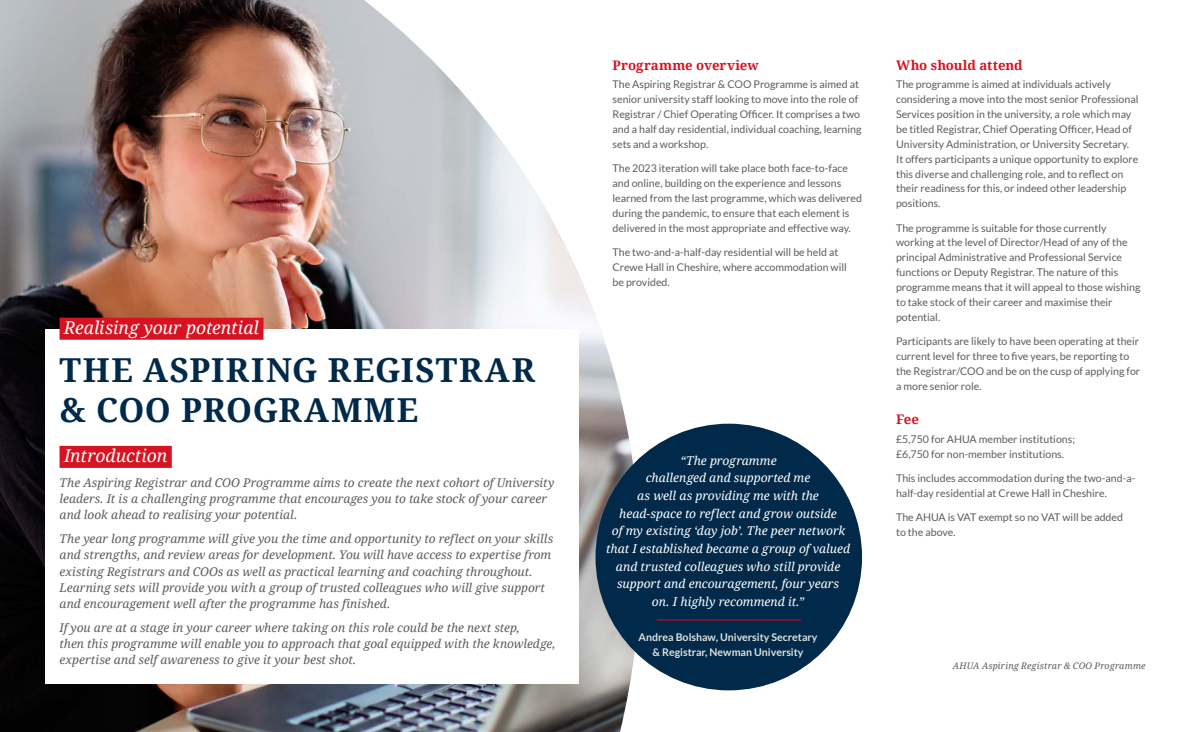
<style>
.page{position:relative;width:1191px;height:732px;background:#fff}
.page>*{position:absolute;margin:0;border:0;box-sizing:border-box;transform-origin:0 0}
.t1{font:700 33px/39.6px "Droid Serif";letter-spacing:.045em;color:#00294a}
.t2{font:italic 17.6px "Droid Serif";color:#fff}
.t3{font:700 13.2px "Droid Serif";color:#d71322}
.t4{font:italic 12.1px/17.6px "Droid Serif";color:#fff;text-align:center}
.t5{font:italic 12px/16px "Droid Serif";color:#5b5c5b}
.t6{font:10.6px/14.9px "Lato";color:#5b5c5b}
.t7{font:700 10.6px/14.9px "Lato";color:#dfe1de;text-align:center}
.t8{font:italic 9px "Droid Serif";letter-spacing:.02em;color:#5b5c5b}
</style>
<div class="page">
<img style="left:0;top:0;width:640px;height:731px">
<div style="left:45px;top:329px;width:533px;height:354px;background:#fff"></div>
<div style="left:60px;top:317px;width:203px;height:22px;background:#d71322"></div>
<div style="left:60px;top:445px;width:112px;height:22px;background:#d71322"></div>
<div style="left:595px;top:423px;width:267px;height:267px;background:#00294a;border-radius:50%"></div>
<hr style="left:656px;top:619px;width:145px;height:1px;background:#d71322">
<h2 class="t2" style="left:64px;top:318px;width:196px">Realising your potential</h2>
<h1 class="t1" style="left:60px;top:351px;width:477px">THE ASPIRING REGISTRAR &amp; COO PROGRAMME</h1>
<h2 class="t2" style="left:64px;top:446px;width:105px">Introduction</h2>
<p class="t5" style="left:60px;top:474px;width:496px">The Aspiring Registrar and COO Programme aims to create the next cohort of University leaders. It is a challenging programme that encourages you to take stock of your career and look ahead to realising your potential.</p>
<p class="t5" style="left:60px;top:531px;width:495px">The year long programme will give you the time and opportunity to reflect on your skills and strengths, and review areas for development. You will have access to expertise from existing Registrars and COOs as well as practical learning and coaching throughout.<br>Learning sets will provide you with a group of trusted colleagues who will give support and encouragement well after the programme has finished.</p>
<p class="t5" style="left:60px;top:619px;width:497px">If you are at a stage in your career where taking on this role could be the next step,<br>then this programme will enable you to approach that goal equipped with the knowledge, expertise and self awareness to give it your best shot.</p>
<p class="t3" style="left:612px;top:57px;width:148px">Programme overview</p>
<p class="t6" style="left:612px;top:77px;width:250px">The Aspiring Registrar &amp; COO Programme is aimed at senior university staff looking to move into the role of Registrar / Chief Operating Officer. It comprises a two and a half day residential, individual coaching, learning sets and a workshop.</p>
<p class="t6" style="left:612px;top:161px;width:251px">The 2023 iteration will take place both face-to-face and online, building on the experience and lessons learned from the last programme, which was delivered during the pandemic, to ensure that each element is delivered in the most appropriate and effective way.</p>
<p class="t6" style="left:612px;top:244px;width:236px">The two-and-a-half-day residential will be held at<br>Crewe Hall in Cheshire, where accommodation will be provided.</p>
<p class="t4" style="left:606px;top:451px;width:246px">“The programme<br>challenged and supported me<br>as well as providing me with the head-space to reflect and grow outside<br>of my existing ‘day job’. The peer network that I established became a group of valued and trusted colleagues who still provide support and encouragement, four years<br>on. I highly recommend it.”</p>
<p class="t7" style="left:638px;top:629px;width:180px">Andrea Bolshaw, University Secretary &amp; Registrar, Newman University</p>
<p class="t3" style="left:896px;top:57px;width:128px">Who should attend</p>
<p class="t6" style="left:896px;top:77px;width:244px">The programme is aimed at individuals actively considering a move into the most senior Professional Services position in the university, a role which may be titled Registrar, Chief Operating Officer, Head of University Administration, or University Secretary.<br>It offers participants a unique opportunity to explore this diverse and challenging role, and to reflect on their readiness for this, or indeed other leadership positions.</p>
<p class="t6" style="left:896px;top:220px;width:246px">The programme is suitable for those currently working at the level of Director/Head of any of the principal Administrative and Professional Service functions or Deputy Registrar. The nature of this programme means that it will appeal to those wishing to take stock of their career and maximise their potential.</p>
<p class="t6" style="left:896px;top:333px;width:246px">Participants are likely to have been operating at their current level for three to five years, be reporting to the Registrar/COO and be on the cusp of applying for a more senior role.</p>
<p class="t3" style="left:896px;top:411px;width:24px">Fee</p>
<p class="t6" style="left:896px;top:431px;width:180px">£5,750 for AHUA member institutions; £6,750 for non-member institutions.</p>
<p class="t6" style="left:896px;top:470px;width:241px">This includes accommodation during the two-and-a&shy;half-day residential at Crewe Hall in Cheshire.</p>
<p class="t6" style="left:896px;top:509px;width:228px">The AHUA is VAT exempt so no VAT will be added to the above.</p>
<p class="t8" style="left:953px;top:660px;width:194px">AHUA Aspiring Registrar &amp; COO Programme</p>
</div>
